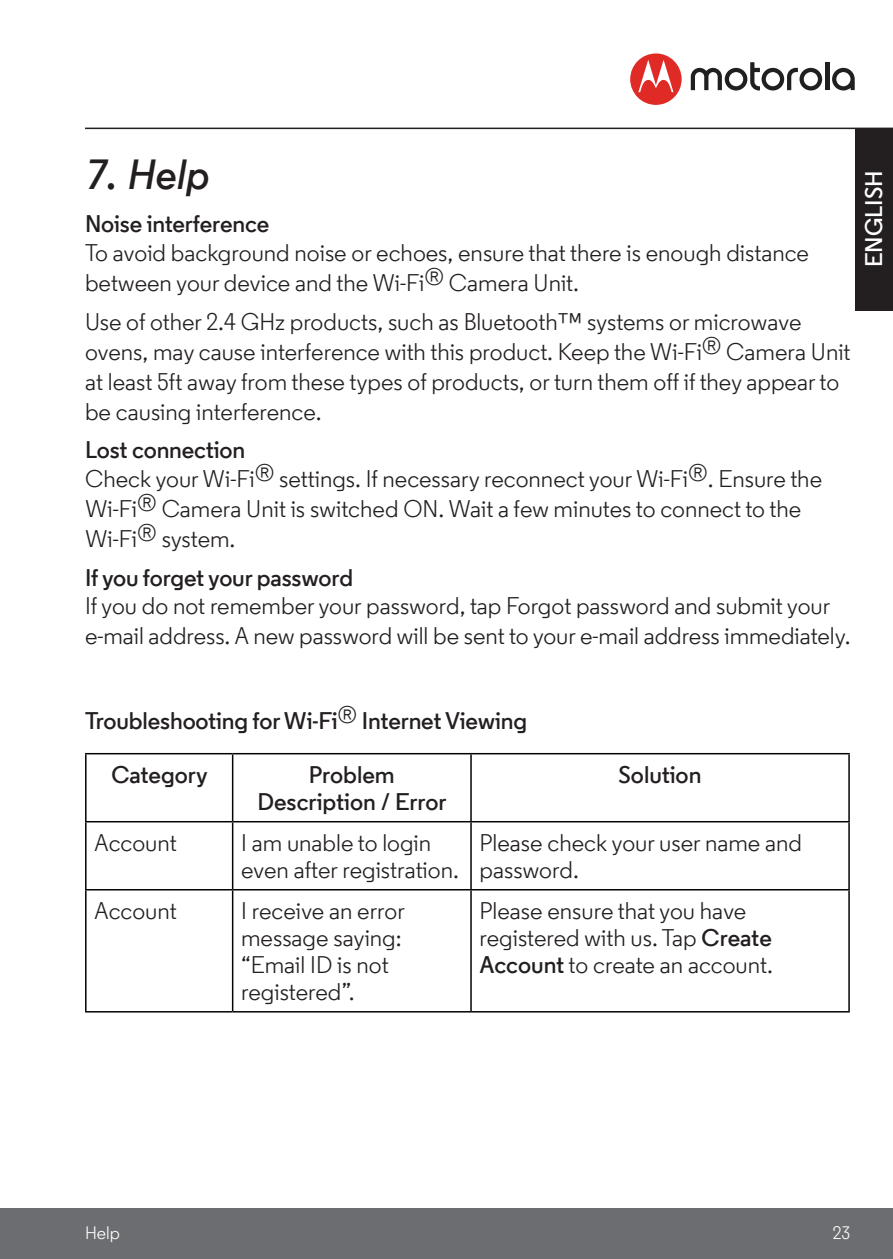
<style>
.page{position:relative;width:893px;height:1259px;background:#fff}
.page>*{position:absolute;margin:0;border:0;box-sizing:border-box;transform-origin:0 0}
.t1{font:italic 600 42px "Moto Sans";color:#231f20}
.t2{font:24px/30px "Moto Sans";color:#231f20}
.t3{font:600 24px/27px "Moto Sans";letter-spacing:-.005em;color:#231f20;text-align:center}
.t4{font:600 24px "Moto Sans";color:#fff}
.t5{font:18px "Moto Sans";color:#fff}
.s1{font-weight:600}
</style>
<div class="page">
<div style="left:0;top:1208px;width:893px;height:51px;background:#6c6d70"></div>
<hr style="left:85px;top:128px;width:808px;height:1px;background:#231f20">
<div style="left:855px;top:128px;width:38px;height:182px;background:#231f20"></div>
<div style="left:630px;top:53px;width:52px;height:52px;background:#e02a26;border-radius:50%"></div>
<svg style="left:638px;top:60px;width:35px;height:32px"></svg>
<svg style="left:832px;top:68px;width:23px;height:22px"></svg>
<hr style="left:825px;top:62px;width:4px;height:28px;background:#221f1f">
<svg style="left:691px;top:62px;width:131px;height:28px"></svg>
<hr style="left:85px;top:753px;width:148px;height:1px;background:#030303">
<hr style="left:85px;top:754px;width:2px;height:67px;background:#030303">
<hr style="left:233px;top:753px;width:238px;height:1px;background:#030303">
<hr style="left:232px;top:754px;width:1px;height:67px;background:#030303">
<hr style="left:471px;top:753px;width:379px;height:1px;background:#030303">
<hr style="left:470px;top:754px;width:2px;height:67px;background:#030303">
<hr style="left:848px;top:754px;width:2px;height:67px;background:#030303">
<hr style="left:85px;top:821px;width:148px;height:1px;background:#030303">
<hr style="left:85px;top:822px;width:2px;height:67px;background:#030303">
<hr style="left:233px;top:821px;width:238px;height:1px;background:#030303">
<hr style="left:232px;top:822px;width:1px;height:67px;background:#030303">
<hr style="left:471px;top:821px;width:379px;height:1px;background:#030303">
<hr style="left:470px;top:822px;width:2px;height:67px;background:#030303">
<hr style="left:848px;top:822px;width:2px;height:67px;background:#030303">
<hr style="left:85px;top:889px;width:148px;height:1px;background:#030303">
<hr style="left:85px;top:890px;width:2px;height:121px;background:#030303">
<hr style="left:233px;top:889px;width:238px;height:1px;background:#030303">
<hr style="left:232px;top:890px;width:1px;height:121px;background:#030303">
<hr style="left:471px;top:889px;width:379px;height:1px;background:#030303">
<hr style="left:470px;top:890px;width:2px;height:121px;background:#030303">
<hr style="left:848px;top:890px;width:2px;height:121px;background:#030303">
<hr style="left:85px;top:1011px;width:148px;height:1px;background:#030303">
<hr style="left:233px;top:1011px;width:238px;height:1px;background:#030303">
<hr style="left:471px;top:1011px;width:379px;height:1px;background:#030303">
<h1 class="t1" style="left:85px;top:148px;width:126px">7. Help</h1>
<p class="t3" style="left:85px;top:210px;width:186px">Noise interference</p>
<p class="t2" style="left:85px;top:238px;width:725px">To avoid background noise or echoes, ensure that there is enough distance between your device and the Wi-Fi® Camera Unit.</p>
<p class="t2" style="left:85px;top:306px;width:767px">Use of other 2.4 GHz products, such as Bluetooth™ systems or microwave ovens, may cause interference with this product. Keep the Wi-Fi® Camera Unit at least 5ft away from these types of products, or turn them off if they appear to be causing interference.</p>
<p class="t3" style="left:85px;top:436px;width:162px">Lost connection</p>
<p class="t2" style="left:85px;top:464px;width:738px">Check your Wi-Fi® settings. If necessary reconnect your Wi-Fi®. Ensure the<br>Wi-Fi® Camera Unit is switched ON. Wait a few minutes to connect to the<br>Wi-Fi® system.</p>
<p class="t3" style="left:85px;top:564px;width:270px">If you forget your password</p>
<p class="t2" style="left:85px;top:591px;width:767px">If you do not remember your password, tap Forgot password and submit your e-mail address. A new password will be sent to your e-mail address immediately.</p>
<p class="t4" style="left:859px;top:267px;width:98px;rotate:-90deg">ENGLISH</p>
<p class="t3" style="left:85px;top:707px;width:444px">Troubleshooting for Wi-Fi<sup>®</sup> Internet Viewing</p>
<p class="t3" style="left:111px;top:760px;width:98px">Category</p>
<p class="t3" style="left:258px;top:760px;width:190px">Problem<br>Description / Error</p>
<p class="t3" style="left:619px;top:760px;width:84px">Solution</p>
<p class="t2" style="left:94px;top:827px;width:84px">Account</p>
<p class="t2" style="left:241px;top:829px;width:219px;line-height:27px">I am unable to login even after registration.</p>
<p class="t2" style="left:479px;top:829px;width:324px;line-height:27px">Please check your user name and password.</p>
<p class="t2" style="left:94px;top:895px;width:84px">Account</p>
<p class="t2" style="left:241px;top:897px;width:165px;line-height:27px">I receive an error message saying: “Email ID is not registered”.</p>
<p class="t2" style="left:479px;top:897px;width:295px;line-height:27px">Please ensure that you have registered with us. Tap <span class="s1">Create<br>Account</span> to create an account.</p>
<p class="t5" style="left:85px;top:1221px;width:36px">Help</p>
<p class="t5" style="left:833px;top:1222px;width:19px">23</p>
</div>
